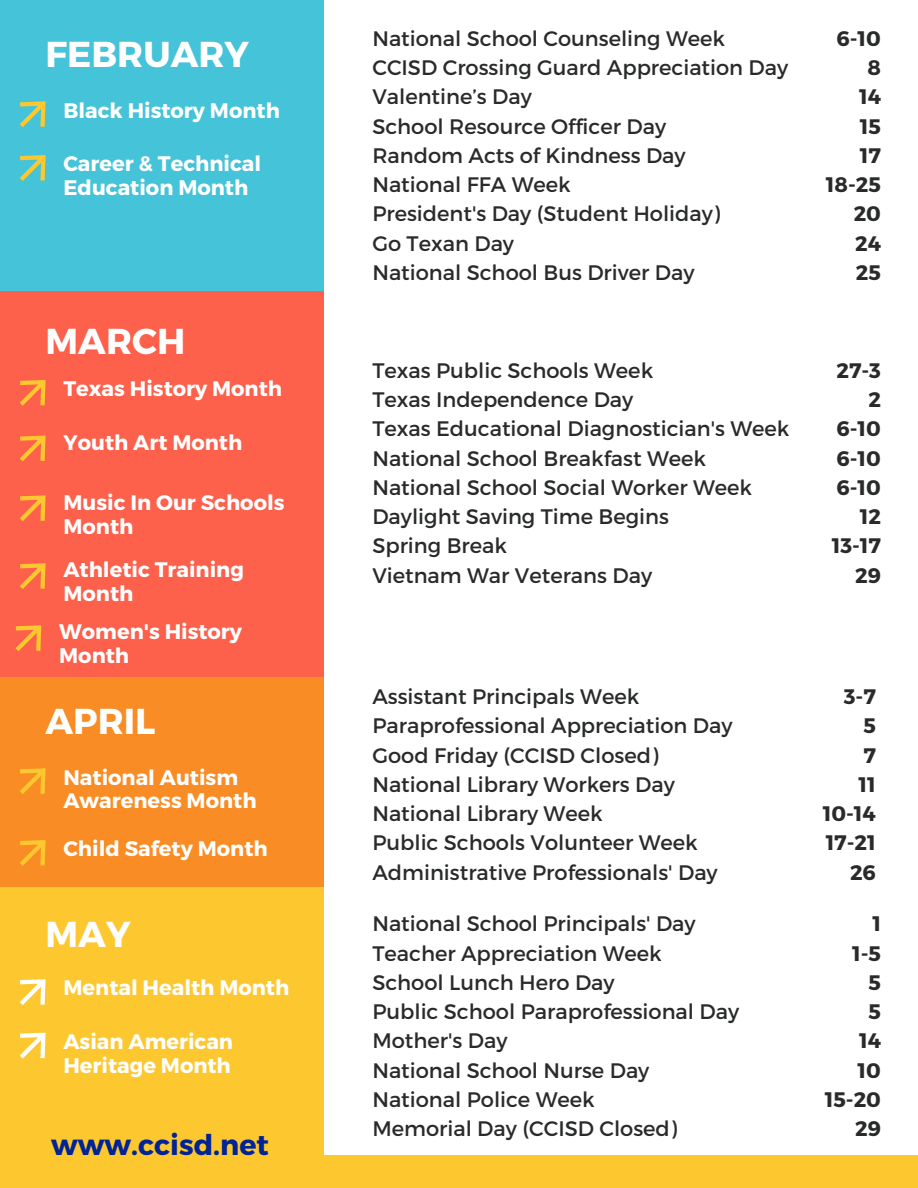
<style>
.page{position:relative;width:918px;height:1188px;background:#fff}
.page>*{position:absolute;margin:0;border:0;box-sizing:border-box;transform-origin:0 0}
.t1{font:700 36px "Montserrat";color:#fff}
.t2{font:700 28.5px "Montserrat";color:#002395}
.t3{font:21px/29.2px "Montserrat";color:#292a2a}
.t4{font:700 21px/23.7px "Montserrat";color:#fff}
.t5{font:700 21px/29.2px "Montserrat";color:#292a2a;text-align:right}
</style>
<div class="page">
<div style="left:0;top:0;width:331px;height:292px;background:#44c3d9"></div>
<svg style="left:20px;top:101px;width:26px;height:26px"></svg>
<svg style="left:20px;top:155px;width:26px;height:26px"></svg>
<div style="left:0;top:292px;width:331px;height:402px;background:#fd604b"></div>
<div style="left:0;top:677px;width:331px;height:236px;background:#f98c24"></div>
<svg style="left:20px;top:768px;width:26px;height:26px"></svg>
<svg style="left:20px;top:840px;width:26px;height:26px"></svg>
<div style="left:0;top:887px;width:331px;height:301px;background:#fdc82f"></div>
<svg style="left:20px;top:380px;width:26px;height:26px"></svg>
<svg style="left:20px;top:436px;width:26px;height:25px"></svg>
<svg style="left:20px;top:495px;width:26px;height:26px"></svg>
<svg style="left:20px;top:563px;width:26px;height:26px"></svg>
<div style="left:325px;top:0;width:40px;height:1188px;background:#fff"></div>
<div style="left:0;top:1155px;width:918px;height:33px;background:#fdc82f"></div>
<svg style="left:20px;top:979px;width:26px;height:26px"></svg>
<svg style="left:20px;top:1033px;width:26px;height:26px"></svg>
<svg style="left:15px;top:625px;width:26px;height:26px"></svg>
<h1 class="t1" style="left:46px;top:31px;width:205px">FEBRUARY</h1>
<p class="t4" style="left:63px;top:97px;width:218px">Black History Month</p>
<p class="t4" style="left:63px;top:151px;width:199px">Career &amp; Technical<br>Education Month</p>
<h1 class="t1" style="left:46px;top:318px;width:141px">MARCH</h1>
<p class="t4" style="left:63px;top:376px;width:220px">Texas History Month</p>
<p class="t4" style="left:63px;top:430px;width:180px">Youth Art Month</p>
<p class="t4" style="left:63px;top:490px;width:223px">Music In Our Schools<br>Month</p>
<p class="t4" style="left:63px;top:557px;width:182px">Athletic Training<br>Month</p>
<p class="t4" style="left:59px;top:619px;width:184px">Women's History<br>Month</p>
<h1 class="t1" style="left:46px;top:698px;width:111px">APRIL</h1>
<p class="t4" style="left:63px;top:764px;width:195px">National Autism<br>Awareness Month</p>
<p class="t4" style="left:63px;top:836px;width:206px">Child Safety Month</p>
<p class="t3" style="left:372px;top:23px;width:417px">National School Counseling Week<br>CCISD Crossing Guard Appreciation Day<br>Valentine’s Day<br>School Resource Officer Day<br>Random Acts of Kindness Day<br>National FFA Week<br>President's Day (Student Holiday)<br>Go Texan Day<br>National School Bus Driver Day</p>
<p class="t5" style="left:826px;top:23px;width:57px">6-10<br>8<br>14<br>15<br>17<br>18-25<br>20<br>24<br>25</p>
<p class="t3" style="left:372px;top:355px;width:418px">Texas Public Schools Week<br>Texas Independence Day<br>Texas Educational Diagnostician's Week<br>National School Breakfast Week<br>National School Social Worker Week<br>Daylight Saving Time Begins<br>Spring Break<br>Vietnam War Veterans Day</p>
<p class="t5" style="left:832px;top:355px;width:51px">27-3<br>2<br>6-10<br>6-10<br>6-10<br>12<br>13-17<br>29</p>
<p class="t3" style="left:372px;top:681px;width:362px">Assistant Principals Week<br>Paraprofessional Appreciation Day<br>Good Friday (CCISD Closed)<br>National Library Workers Day<br>National Library Week<br>Public Schools Volunteer Week<br>Administrative Professionals' Day</p>
<p class="t5" style="left:823px;top:681px;width:55px">3-7<br>5<br>7<br>11<br>10-14<br>17-21<br>26</p>
<h1 class="t1" style="left:46px;top:911px;width:86px">MAY</h1>
<p class="t3" style="left:372px;top:908px;width:368px">National School Principals' Day<br>Teacher Appreciation Week<br>School Lunch Hero Day<br>Public School Paraprofessional Day<br>Mother's Day<br>National School Nurse Day<br>National Police Week<br>Memorial Day (CCISD Closed)</p>
<p class="t5" style="left:825px;top:908px;width:58px">1<br>1-5<br>5<br>5<br>14<br>10<br>15-20<br>29</p>
<p class="t4" style="left:63px;top:975px;width:227px">Mental Health Month</p>
<p class="t4" style="left:63px;top:1029px;width:171px">Asian American<br>Heritage Month</p>
<h2 class="t2" style="left:51px;top:1126px;width:219px">www.ccisd.net</h2>
</div>
